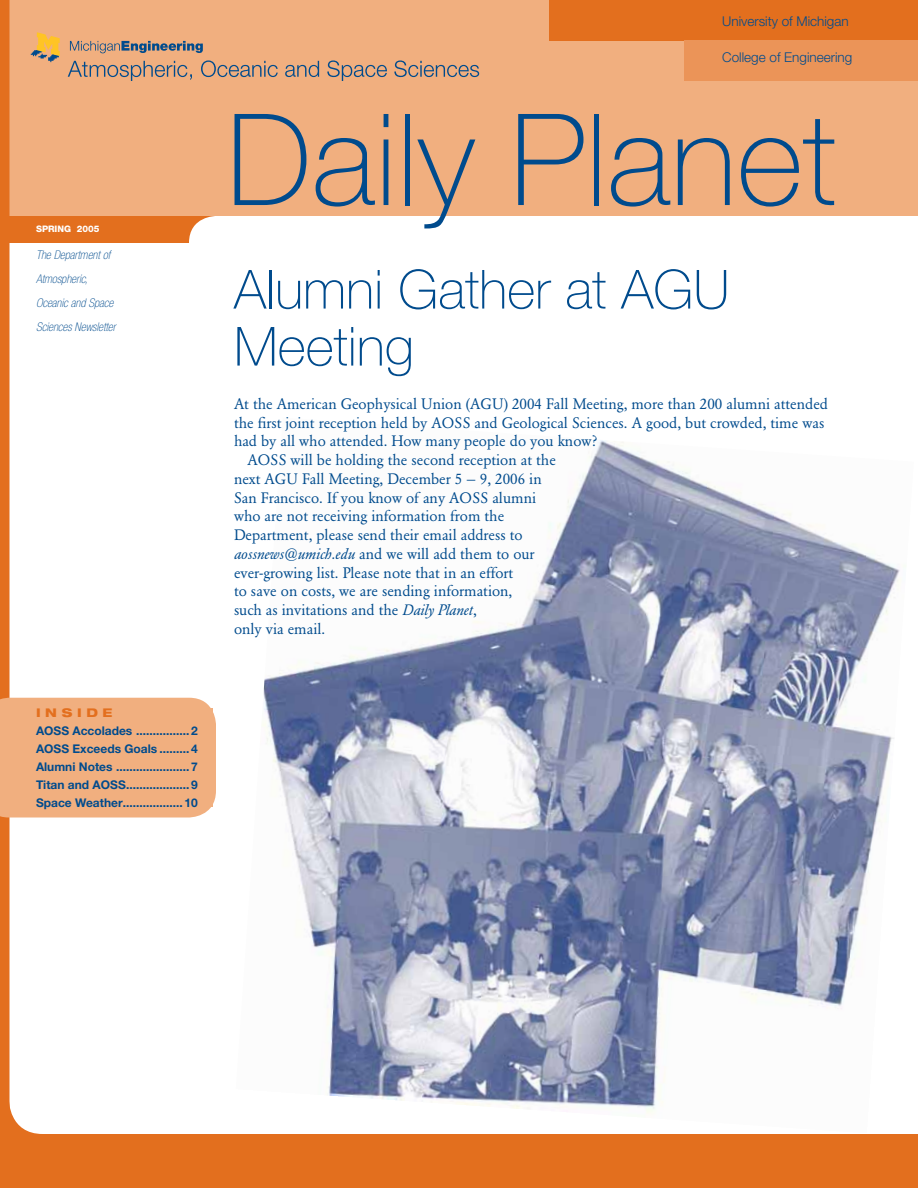
<style>
.page{position:relative;width:918px;height:1188px;background:#fff}
.page>*{position:absolute;margin:0;border:0;box-sizing:border-box;transform-origin:0 0}
.t1{font:100 127.5px "Helvetica Neue LT Std";color:#004b8d}
.t2{font:100 54px/57px "Helvetica Neue LT Std";color:#004b8d}
.t3{font:15px "Garamond BE";color:#004b8d}
.t4{font:300 13.5px "Helvetica Neue LT Std";color:#004b8d}
.t5{font:700 12px/18px "Helvetica Neue LT Std";color:#004b8d;text-align:justify}
.t6{font:italic 100 condensed 12px/24px "Helvetica Neue LT Std";color:#004b8d}
.t7{font:800 expanded 12px "Helvetica Neue LT Std";letter-spacing:.39em;color:#e36f1e}
.t8{font:800 9px "Helvetica Neue LT Std";color:#fff}
.s1{font-style:italic}
</style>
<div class="page">
<div style="left:0;top:0;width:918px;height:216px;background:#f1af7f"></div>
<div style="left:0;top:1098px;width:918px;height:90px;background:#e36f1e"></div>
<div style="left:549px;top:0;width:369px;height:40px;background:#e36f1e"></div>
<div style="left:684px;top:40px;width:234px;height:41px;background:#eb9458"></div>
<img style="left:278px;top:440px;width:636px;height:693px">
<svg style="left:285px;top:61px;width:34px;height:16px"></svg>
<svg style="left:327px;top:60px;width:60px;height:21px"></svg>
<svg style="left:394px;top:60px;width:85px;height:17px"></svg>
<svg style="left:0;top:0;width:278px;height:1134px"></svg>
<div style="left:36px;top:708px;width:177px;height:99px;background:#f1af7f"></div>
<p class="t8" style="left:36px;top:223px;width:65px">SPRING 2005</p>
<p class="t6" style="left:36px;top:243px;width:81px">The Department of<br>Atmospheric,<br>Oceanic and Space<br>Sciences Newsletter</p>
<p class="t7" style="left:36px;top:705px;width:78px">INSIDE</p>
<p class="t5" style="left:36px;top:721px;width:163px">AOSS Accolades ................ 2<br>AOSS Exceeds Goals ......... 4<br>Alumni Notes ...................... 7<br>Titan and AOSS................... 9<br>Space Weather.................. 10</p>
<p class="t4" style="left:722px;top:13px;width:128px">University of Michigan</p>
<p class="t4" style="left:722px;top:49px;width:132px">College of Engineering</p>
<h1 class="t1" style="left:226px;top:87px;width:611px">Daily Planet</h1>
<h2 class="t2" style="left:234px;top:261px;width:497px">Alumni Gather at AGU<br>Meeting</h2>
<p class="t3" style="left:234px;top:395px;width:596px">At the American Geophysical Union (AGU) 2004 Fall Meeting, more than 200 alumni attended</p>
<p class="t3" style="left:234px;top:414px;width:592px">the first joint reception held by AOSS and Geological Sciences. A good, but crowded, time was</p>
<p class="t3" style="left:234px;top:432px;width:365px">had by all who attended. How many people do you know?</p>
<p class="t3" style="left:248px;top:451px;width:310px">AOSS will be holding the second reception at the</p>
<p class="t3" style="left:234px;top:470px;width:309px">next AGU Fall Meeting, December 5 — 9, 2006 in</p>
<p class="t3" style="left:234px;top:489px;width:304px">San Francisco. If you know of any AOSS alumni</p>
<p class="t3" style="left:234px;top:507px;width:272px">who are not receiving information from the</p>
<p class="t3" style="left:234px;top:526px;width:290px">Department, please send their email address to</p>
<p class="t3" style="left:234px;top:545px;width:302px"><span class="s1">aossnews@umich.edu</span> and we will add them to our</p>
<p class="t3" style="left:234px;top:564px;width:281px">ever-growing list. Please note that in an effort</p>
<p class="t3" style="left:234px;top:582px;width:280px">to save on costs, we are sending information,</p>
<p class="t3" style="left:234px;top:601px;width:244px">such as invitations and the <span class="s1">Daily Planet</span>,</p>
<p class="t3" style="left:234px;top:620px;width:93px">only via email.</p>
</div>
